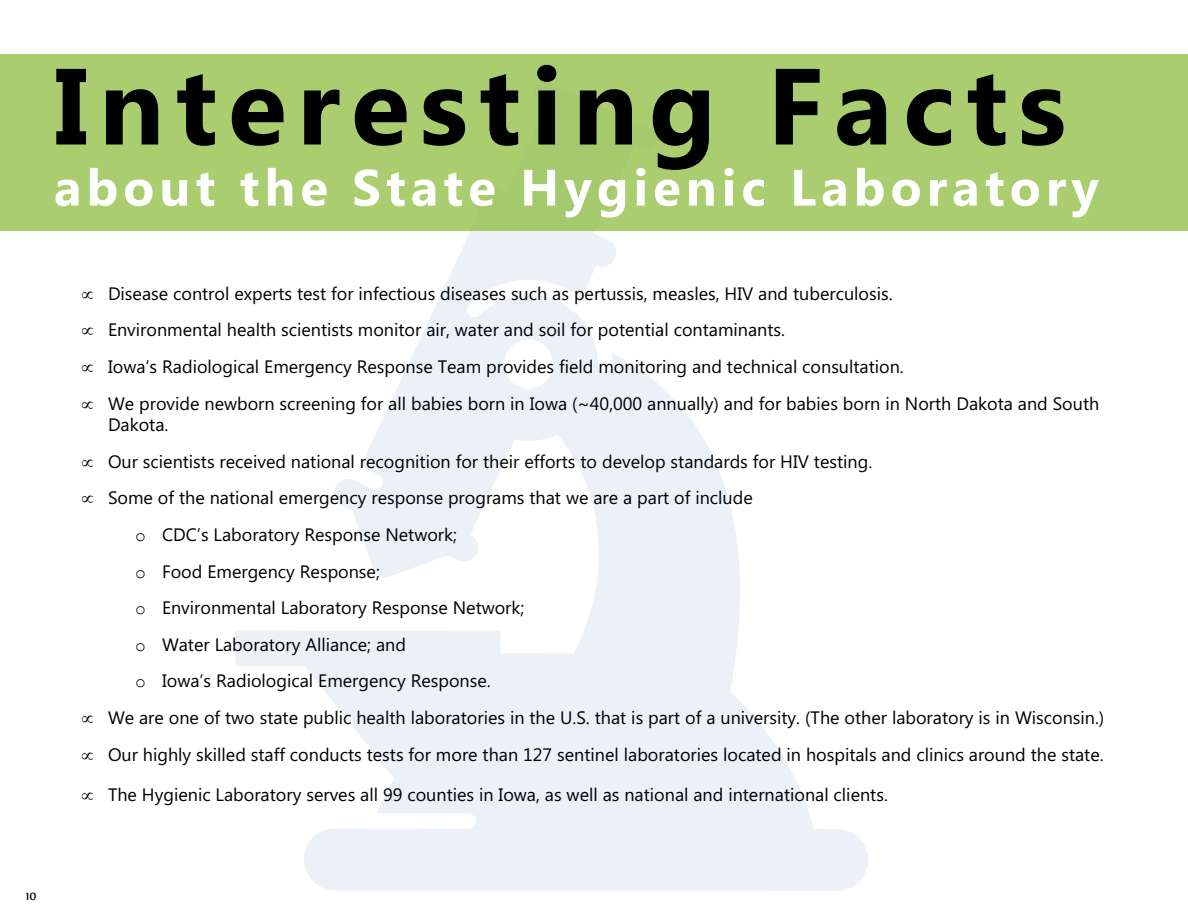
<style>
.page{position:relative;width:1188px;height:918px;background:#fff}
.page>*{position:absolute;margin:0;border:0;box-sizing:border-box;transform-origin:0 0}
.t1{font:700 108px "Microsoft Phags Pa";letter-spacing:.1em;color:#000}
.t2{font:700 51px "Microsoft Phags Pa";letter-spacing:.1em;color:#fff}
.t3{font:18px/36.6px "Microsoft Phags Pa";color:#000}
.t4{font:15px "Nyala";color:#000}
.s1{font-family:"Courier New"}
</style>
<div class="page">
<svg style="left:235px;top:230px;width:633px;height:661px"></svg>
<div style="left:0;top:54px;width:1188px;height:176px;background:#aace6f"></div>
<h1 class="t1" style="left:54px;top:29px;width:1014px">Interesting Facts</h1>
<h2 class="t2" style="left:54px;top:151px;width:1046px">about the State Hygienic Laboratory</h2>
<p class="t3" style="left:81px;top:274px;width:1020px">∝ Disease control experts test for infectious diseases such as pertussis, measles, HIV and tuberculosis.<br>∝ Environmental health scientists monitor air, water and soil for potential contaminants.<br>∝ Iowa‘s Radiological Emergency Response Team provides field monitoring and technical consultation.<br>∝ We provide newborn screening for all babies born in Iowa (~40,000 annually) and for babies born in North Dakota and South</p>
<p class="t3" style="left:108px;top:406px;width:62px">Dakota.</p>
<p class="t3" style="left:81px;top:442px;width:793px">∝ Our scientists received national recognition for their efforts to develop standards for HIV testing.</p>
<p class="t3" style="left:81px;top:479px;width:673px">∝ Some of the national emergency response programs that we are a part of include</p>
<p class="t3" style="left:135px;top:515px;width:324px"><span class="s1">o</span> CDC’s Laboratory Response Network;</p>
<p class="t3" style="left:135px;top:552px;width:246px"><span class="s1">o</span> Food Emergency Response;</p>
<p class="t3" style="left:135px;top:589px;width:391px"><span class="s1">o</span> Environmental Laboratory Response Network;</p>
<p class="t3" style="left:135px;top:625px;width:272px"><span class="s1">o</span> Water Laboratory Alliance; and</p>
<p class="t3" style="left:135px;top:662px;width:357px"><span class="s1">o</span> Iowa’s Radiological Emergency Response.</p>
<p class="t3" style="left:81px;top:698px;width:1025px">∝ We are one of two state public health laboratories in the U.S. that is part of a university. (The other laboratory is in Wisconsin.)</p>
<p class="t3" style="left:81px;top:735px;width:1024px">∝ Our highly skilled staff conducts tests for more than 127 sentinel laboratories located in hospitals and clinics around the state.</p>
<p class="t3" style="left:81px;top:775px;width:808px">∝ The Hygienic Laboratory serves all 99 counties in Iowa, as well as national and international clients.</p>
<p class="t4" style="left:26px;top:887px;width:12px">10</p>
</div>
